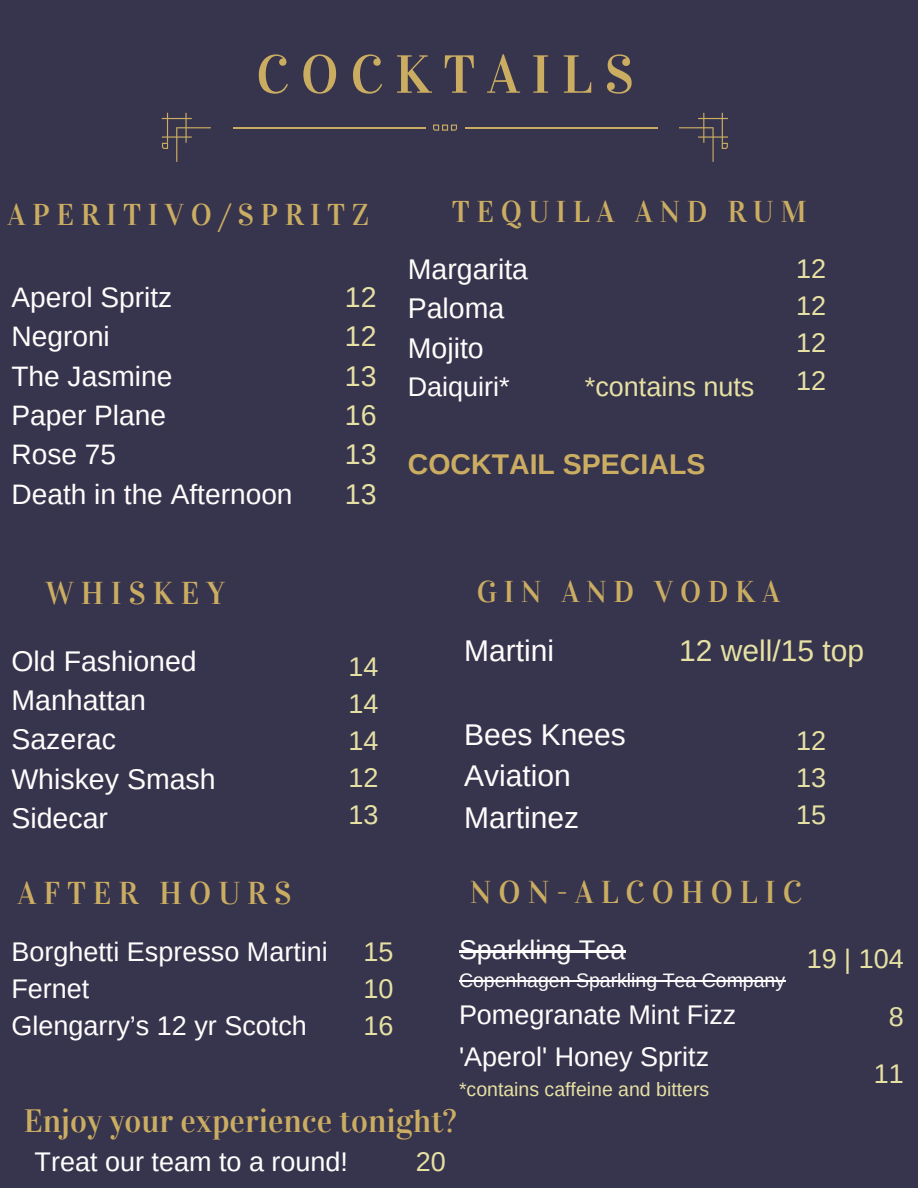
<style>
.page{position:relative;width:918px;height:1188px;background:#37344d}
.page>*{position:absolute;margin:0;border:0;box-sizing:border-box;transform-origin:0 0}
.t1{font:53.7px "Vidaloka";letter-spacing:.22em;color:#cbad62}
.t2{font:32.25px "Vidaloka";color:#cbad62}
.t3{font:31.5px "Vidaloka";letter-spacing:.22em;color:#cbad62}
.t4{font:30px "Vidaloka";letter-spacing:.22em;color:#cbad62}
.t5{font:30px/41.7px "Arimo";color:#fffdfc}
.t6{font:30px "Arimo";color:#e6e1a3}
.t7{font:28.5px/39.3px "Arimo";color:#fffdfc}
.t8{font:700 28.5px "Arimo";color:#cbad62}
.t9{font:28.5px/39.3px "Arimo";color:#e6e1a3;text-align:justify}
.t10{font:28.2px/39.3px "Arimo";color:#fffdfc}
.t11{font:27px/37.2px "Arimo";color:#fffdfc}
.t12{font:27px/37.2px "Arimo";color:#e6e1a3;text-align:justify}
.t13{font:27px "Arimo";color:#fff}
.t14{font:19.5px "Arimo";color:#fffdfc}
.t15{font:19.5px "Arimo";color:#e6e1a3}
</style>
<div class="page">
<svg style="left:162px;top:113px;width:49px;height:49px"></svg>
<svg style="left:679px;top:113px;width:49px;height:49px"></svg>
<svg style="left:433px;top:125px;width:24px;height:6px"></svg>
<hr style="left:233px;top:127px;width:192px;height:1px;background:#cbad62">
<hr style="left:465px;top:127px;width:192px;height:1px;background:#cbad62">
<hr style="left:459px;top:950px;width:167px;height:2px;background:#fffdfc">
<hr style="left:459px;top:980px;width:326px;height:2px;background:#fffdfc">
<p class="t1" style="left:256px;top:42px;width:379px">COCKTAILS</p>
<h2 class="t4" style="left:8px;top:197px;width:363px">APERITIVO/SPRITZ</h2>
<h2 class="t4" style="left:452px;top:194px;width:357px">TEQUILA AND RUM</h2>
<h4 class="t10" style="left:11px;top:277px;width:283px">Aperol Spritz<br>Negroni<br>The Jasmine<br>Paper Plane<br>Rose 75<br>Death in the Afternoon</h4>
<h5 class="t9" style="left:345px;top:277px;width:33px">12<br>12<br>13<br>16<br>13<br>13</h5>
<h3 class="t7" style="left:408px;top:250px;width:122px">Margarita<br>Paloma<br>Mojito</h3>
<h3 class="t11" style="left:408px;top:368px;width:104px">Daiquiri*</h3>
<h3 class="t12" style="left:585px;top:368px;width:171px">*contains nuts</h3>
<h3 class="t8" style="left:408px;top:448px;width:299px">COCKTAIL SPECIALS</h3>
<h5 class="t12" style="left:796px;top:250px;width:32px">12<br>12<br>12<br>12</h5>
<h5 class="t3" style="left:45px;top:574px;width:181px">WHISKEY</h5>
<h2 class="t7" style="left:11px;top:641px;width:206px">Old Fashioned<br>Manhattan<br>Sazerac<br>Whiskey Smash<br>Sidecar</h2>
<h5 class="t12" style="left:349px;top:648px;width:32px">14<br>14<br>14<br>12<br>13</h5>
<h5 class="t3" style="left:18px;top:875px;width:275px">AFTER HOURS</h5>
<h2 class="t11" style="left:11px;top:933px;width:318px">Borghetti Espresso Martini<br>Fernet<br>Glengarry’s 12 yr Scotch</h2>
<h2 class="t12" style="left:364px;top:933px;width:32px">15<br>10<br>16</h2>
<h1 class="t4" style="left:477px;top:574px;width:305px">GIN AND VODKA</h1>
<h5 class="t5" style="left:464px;top:630px;width:91px">Martini</h5>
<h5 class="t6" style="left:679px;top:634px;width:187px">12 well/15 top</h5>
<h2 class="t5" style="left:464px;top:713px;width:163px">Bees Knees<br>Aviation<br>Martinez</h2>
<h5 class="t12" style="left:796px;top:722px;width:32px">12<br>13<br>15</h5>
<h5 class="t3" style="left:470px;top:873px;width:333px">NON-ALCOHOLIC</h5>
<p class="t11" style="left:459px;top:931px;width:168px">Sparkling Tea</p>
<p class="t14" style="left:459px;top:970px;width:328px">Copenhagen Sparkling Tea Company</p>
<p class="t11" style="left:459px;top:996px;width:279px">Pomegranate Mint Fizz</p>
<p class="t11" style="left:459px;top:1038px;width:252px">'Aperol' Honey Spritz</p>
<p class="t15" style="left:459px;top:1079px;width:252px">*contains caffeine and bitters</p>
<h5 class="t12" style="left:807px;top:930px;width:99px;line-height:57.3px;text-align:right">19 | 104<br>8<br>11</h5>
<h5 class="t2" style="left:24px;top:1101px;width:434px">Enjoy your experience tonight?</h5>
<h5 class="t13" style="left:35px;top:1147px;width:315px">Treat our team to a round!</h5>
<h5 class="t12" style="left:416px;top:1143px;width:32px">20</h5>
</div>
